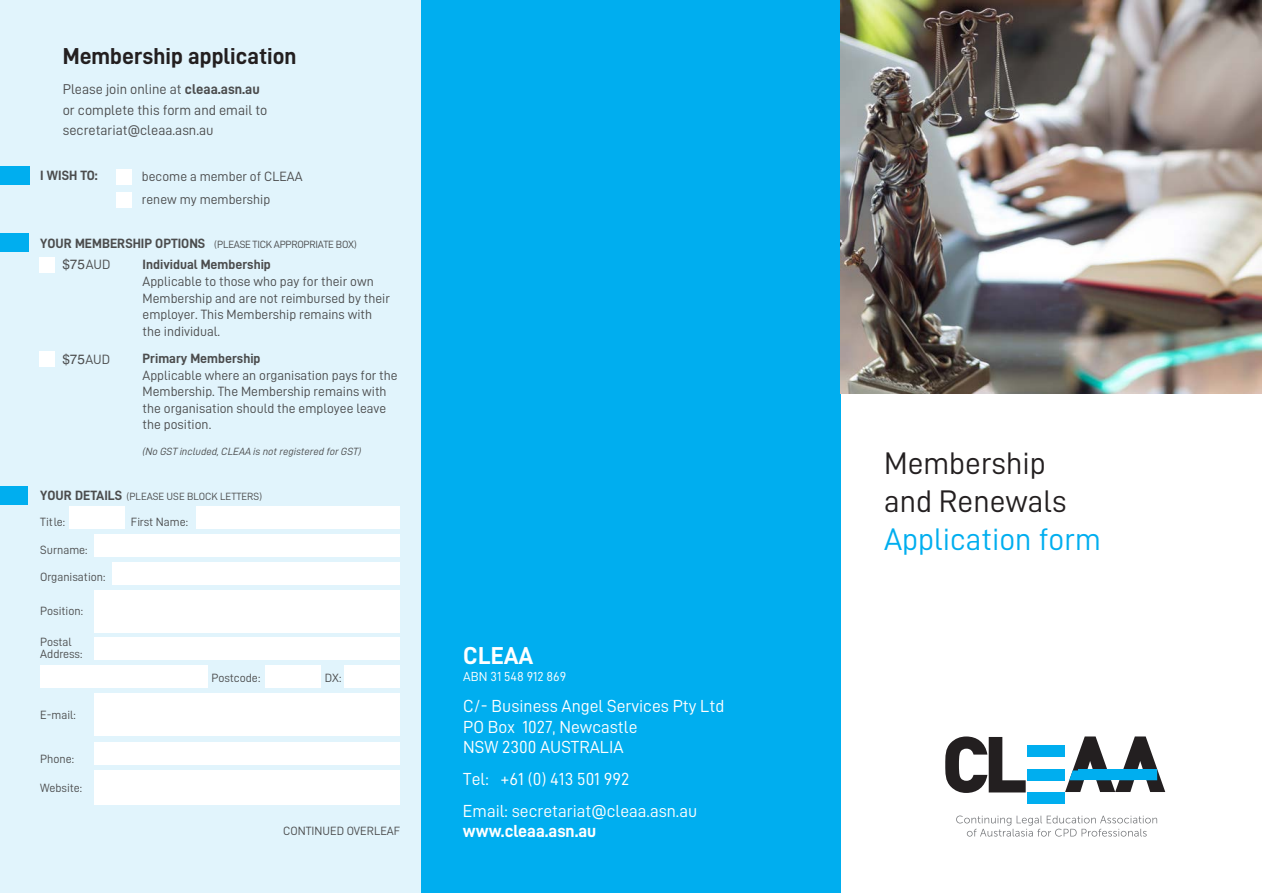
<style>
.page{position:relative;width:1263px;height:893px;background:#fff}
.page>*{position:absolute;margin:0;border:0;box-sizing:border-box;transform-origin:0 0}
.t1{font:31.35px/37.7px "D DIN";color:#231f20}
.t2{font:31.35px "D DIN";color:#00aeef}
.t3{font:24.45px "D DIN Bold";color:#fff}
.t4{font:23.1px "D DIN Bold";color:#231f20}
.t5{font:17.55px/20.7px "D DIN";color:#fff}
.t6{font:17.55px "D DIN Bold";color:#fff}
.t7{font:14.25px/20.4px "D DIN";color:#4b4c4d}
.t8{font:13.5px/16.5px "D DIN";color:#4b4c4d}
.t9{font:13.5px "D DIN Bold";color:#4b4c4d}
.t10{font:13.5px "Helvetica LT Std";color:#4b4c4d}
.t11{font:13.2px "D DIN";color:#fff}
.t12{font:12px/12px "D DIN";color:#4b4c4d}
.t13{font:10.5px "D DIN";letter-spacing:-.025em;color:#4b4c4d}
.t14{font:10.5px "D DIN Italic";color:#4b4c4d}
.t15{font:10.5px "D DIN";color:#4b4c4d}
.s1{font-family:"D DIN Bold"}
.s2{font-family:"D DIN Bold";font-size:13.5px}
.s3{font-family:"D DIN"}
</style>
<div class="page">
<div style="left:0;top:0;width:433px;height:893px;background:#e1f4fc"></div>
<svg style="left:945px;top:736px;width:81px;height:57px"></svg>
<svg style="left:1065px;top:736px;width:100px;height:56px"></svg>
<div style="left:1027px;top:746px;width:38px;height:11px;background:#00aeef"></div>
<div style="left:1027px;top:769px;width:38px;height:11px;background:#00aeef"></div>
<div style="left:1027px;top:792px;width:38px;height:11px;background:#00aeef"></div>
<div style="left:1078px;top:769px;width:79px;height:11px;background:#00aeef"></div>
<svg style="left:956px;top:815px;width:201px;height:22px"></svg>
<div style="left:421px;top:0;width:420px;height:893px;background:#00aeef"></div>
<div style="left:39px;top:257px;width:15px;height:16px;background:#fff"></div>
<div style="left:39px;top:351px;width:15px;height:16px;background:#fff"></div>
<div style="left:0;top:234px;width:29px;height:18px;background:#00aeef"></div>
<div style="left:116px;top:169px;width:15px;height:16px;background:#fff"></div>
<div style="left:116px;top:192px;width:15px;height:16px;background:#fff"></div>
<div style="left:0;top:166px;width:30px;height:18px;background:#00aeef"></div>
<div style="left:70px;top:506px;width:55px;height:23px;background:#fff"></div>
<div style="left:196px;top:506px;width:203px;height:23px;background:#fff"></div>
<div style="left:94px;top:534px;width:305px;height:23px;background:#fff"></div>
<div style="left:112px;top:562px;width:287px;height:23px;background:#fff"></div>
<div style="left:40px;top:665px;width:168px;height:23px;background:#fff"></div>
<div style="left:266px;top:665px;width:55px;height:23px;background:#fff"></div>
<div style="left:344px;top:665px;width:55px;height:23px;background:#fff"></div>
<div style="left:94px;top:590px;width:305px;height:42px;background:#fff"></div>
<div style="left:94px;top:637px;width:305px;height:23px;background:#fff"></div>
<div style="left:94px;top:693px;width:305px;height:43px;background:#fff"></div>
<div style="left:94px;top:742px;width:305px;height:23px;background:#fff"></div>
<div style="left:94px;top:771px;width:305px;height:34px;background:#fff"></div>
<div style="left:0;top:486px;width:28px;height:18px;background:#00aeef"></div>
<img style="left:841px;top:0;width:421px;height:393px">
<h3 class="t4" style="left:63px;top:43px;width:235px">Membership application</h3>
<p class="t7" style="left:63px;top:79px;width:206px">Please join online at <span class="s1">cleaa.asn.au </span>or complete this form and email to secretariat@cleaa.asn.au</p>
<p class="t9" style="left:40px;top:168px;width:59px">I WISH TO:</p>
<p class="t8" style="left:142px;top:165px;width:162px;line-height:22.6px">become a member of CLEAA renew my membership</p>
<p class="t13" style="left:40px;top:239px;width:318px"><span class="s2">YOUR MEMBERSHIP OPTIONS</span> (PLEASE TICK APPROPRIATE BOX)</p>
<p class="t10" style="left:62px;top:257px;width:50px">$75 <span class="s3">AUD</span></p>
<p class="t9" style="left:143px;top:257px;width:130px">Individual Membership</p>
<p class="t8" style="left:143px;top:273px;width:249px">Applicable to those who pay for their own Membership and are not reimbursed by their employer. This Membership remains with the individual.</p>
<p class="t10" style="left:62px;top:351px;width:49px">$75 <span class="s3">AUD</span></p>
<p class="t9" style="left:143px;top:351px;width:120px">Primary Membership</p>
<p class="t8" style="left:143px;top:367px;width:257px">Applicable where an organisation pays for the Membership. The Membership remains with the organisation should the employee leave the position.</p>
<p class="t14" style="left:143px;top:445px;width:220px">(No GST included, CLEAA is not registered for GST)</p>
<p class="t15" style="left:40px;top:491px;width:223px"><span class="s2">YOUR DETAILS</span> (PLEASE USE BLOCK LETTERS)</p>
<p class="t12" style="left:40px;top:516px;width:26px">Title:</p>
<p class="t12" style="left:131px;top:516px;width:59px">First Name:</p>
<p class="t12" style="left:40px;top:543px;width:49px">Surname:</p>
<p class="t12" style="left:40px;top:571px;width:67px">Organisation:</p>
<p class="t12" style="left:40px;top:605px;width:44px">Position:</p>
<p class="t12" style="left:40px;top:635px;width:44px">Postal<br>Address:</p>
<p class="t12" style="left:40px;top:708px;width:37px">E-mail:</p>
<p class="t12" style="left:40px;top:753px;width:35px">Phone:</p>
<p class="t12" style="left:40px;top:781px;width:43px">Website:</p>
<p class="t12" style="left:212px;top:671px;width:50px">Postcode:</p>
<p class="t12" style="left:325px;top:671px;width:18px">DX:</p>
<p class="t12" style="left:283px;top:825px;width:119px">CONTINUED OVERLEAF</p>
<h2 class="t3" style="left:463px;top:642px;width:72px">CLEAA</h2>
<p class="t11" style="left:463px;top:669px;width:104px">ABN 31 548 912 869</p>
<p class="t5" style="left:463px;top:695px;width:263px">C/- Business Angel Services Pty Ltd<br>PO Box 1027, Newcastle<br>NSW 2300 AUSTRALIA</p>
<p class="t5" style="left:463px;top:763px;width:236px;line-height:31.8px">Tel: +61 (0) 413 501 992<br>Email: secretariat@cleaa.asn.au</p>
<p class="t6" style="left:463px;top:821px;width:135px">www.cleaa.asn.au</p>
<h1 class="t1" style="left:884px;top:444px;width:184px">Membership and Renewals</h1>
<h1 class="t2" style="left:884px;top:522px;width:218px">Application form</h1>
</div>
